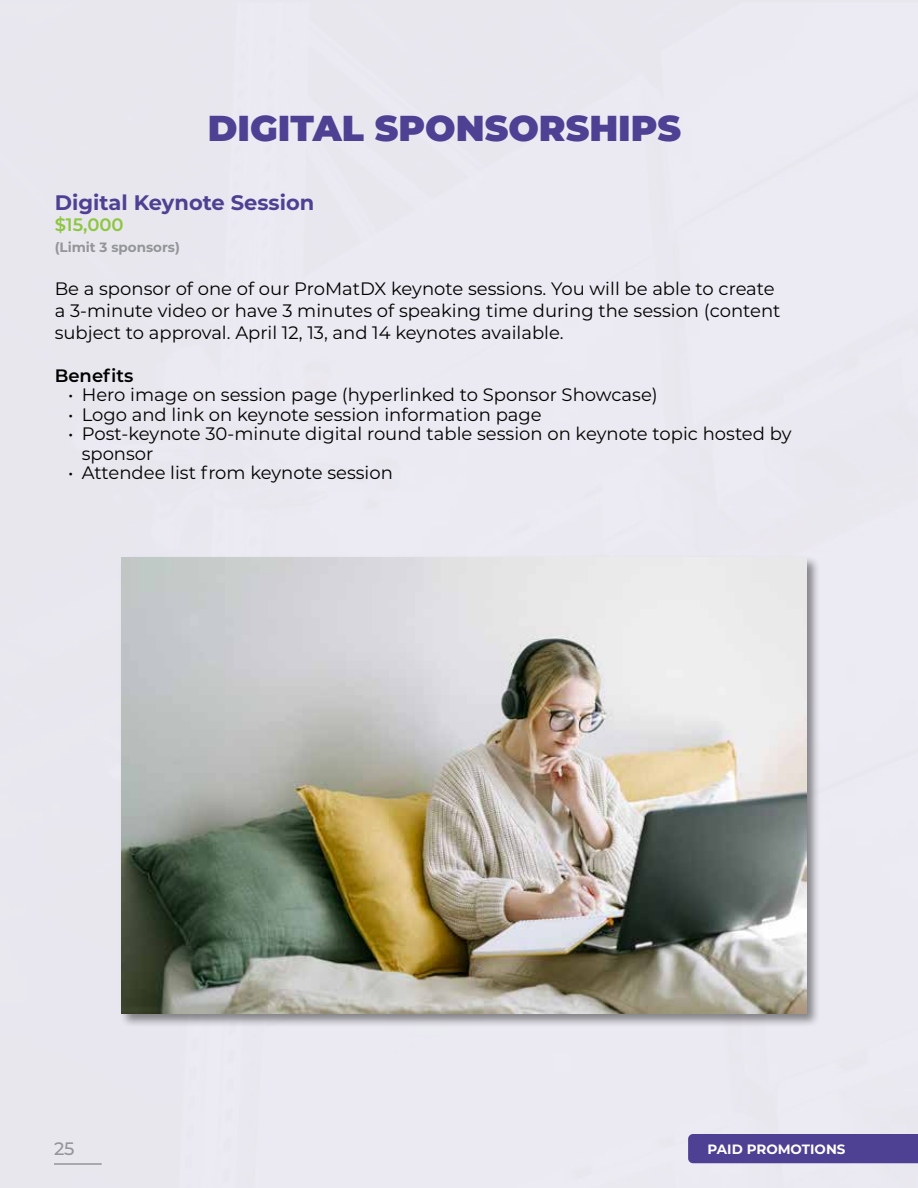
<style>
.page{position:relative;width:918px;height:1188px;background:#ebe9f2}
.page>*{position:absolute;margin:0;border:0;box-sizing:border-box;transform-origin:0 0}
.t1{font:900 36px "Montserrat";color:#4e4093}
.t2{font:700 21px "Montserrat";color:#4e4093}
.t3{font:18px/21.6px "Montserrat";color:#000}
.t4{font:600 18px "Montserrat";color:#000}
.t5{font:600 18px "Montserrat";color:#8dc63f}
.t6{font:500 18px "Montserrat Alternates";color:#939598}
.t7{font:700 13.5px "Montserrat";color:#939598}
.t8{font:700 13.5px "Montserrat";color:#fff}
</style>
<div class="page">
<div style="left:688px;top:1134px;width:230px;height:29px;background:#4e4093"></div>
<hr style="left:54px;top:1163px;width:48px;height:2px;background:#939598">
<div style="left:119px;top:555px;width:702px;height:473px;background:#000;opacity:.44"></div>
<img style="left:121px;top:557px;width:685px;height:457px">
<h1 class="t1" style="left:208px;top:101px;width:475px">DIGITAL SPONSORSHIPS</h1>
<p class="t2" style="left:55px;top:187px;width:261px">Digital Keynote Session</p>
<p class="t5" style="left:55px;top:212px;width:71px">$15,000</p>
<p class="t7" style="left:55px;top:238px;width:127px">(Limit 3 sponsors)</p>
<p class="t3" style="left:55px;top:278px;width:727px">Be a sponsor of one of our ProMatDX keynote sessions. You will be able to create a 3-minute video or have 3 minutes of speaking time during the session (content subject to approval. April 12, 13, and 14 keynotes available.</p>
<p class="t4" style="left:55px;top:363px;width:80px">Benefits</p>
<p class="t3" style="left:68px;top:383px;width:591px">• Hero image on session page (hyperlinked to Sponsor Showcase)</p>
<p class="t3" style="left:68px;top:403px;width:475px">• Logo and link on keynote session information page</p>
<p class="t3" style="left:82px;top:423px;width:711px;line-height:19.5px;text-indent:-14px">• Post-keynote 30-minute digital round table session on keynote topic hosted by sponsor</p>
<p class="t3" style="left:68px;top:461px;width:326px">• Attendee list from keynote session</p>
<p class="t6" style="left:54px;top:1136px;width:22px">25</p>
<p class="t8" style="left:708px;top:1140px;width:139px">PAID PROMOTIONS</p>
</div>
